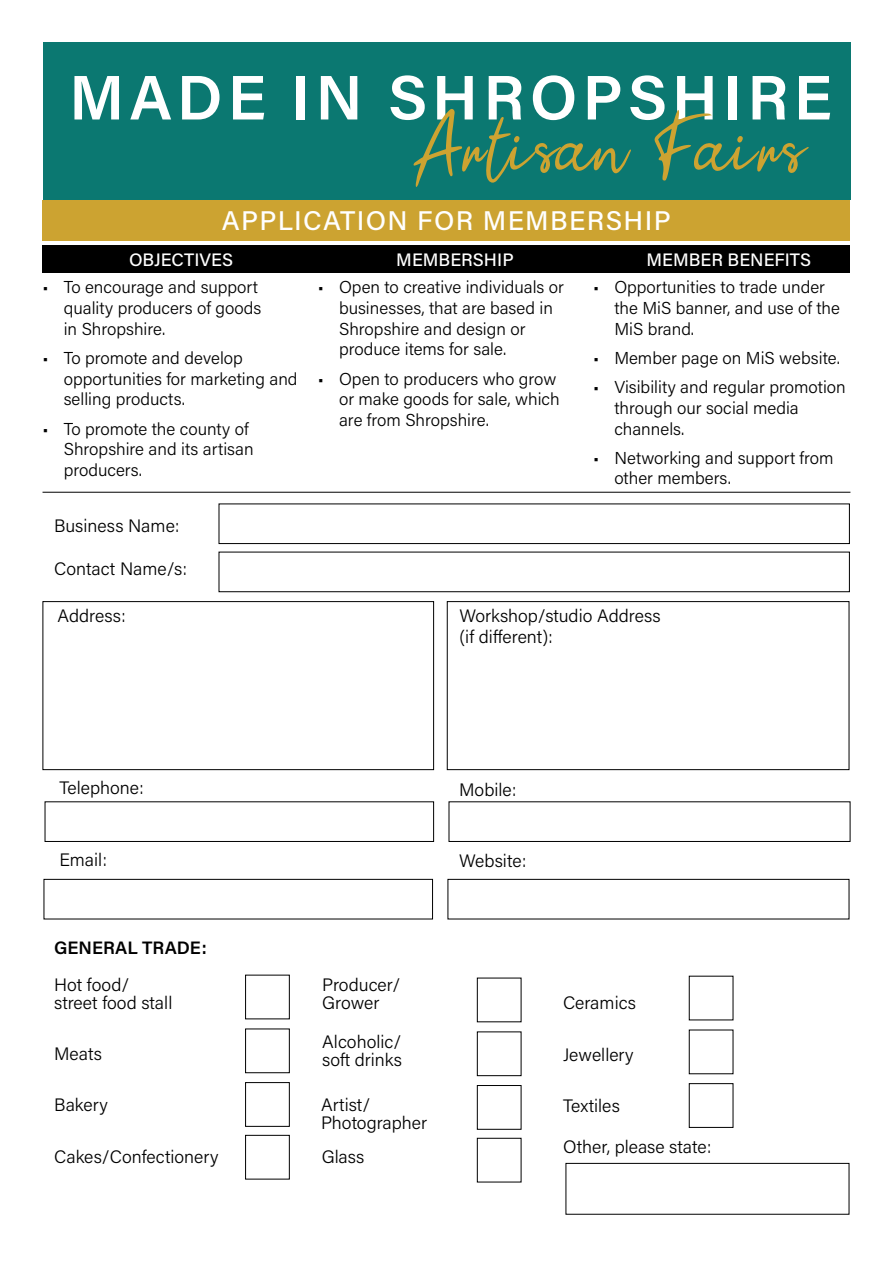
<style>
.page{position:relative;width:893px;height:1263px;background:#fff}
.page>*{position:absolute;margin:0;border:0;box-sizing:border-box;transform-origin:0 0}
.t1{font:80.55px "Paul Signature";letter-spacing:.03em;color:#cda331}
.t2{font:600 62.85px "Acumin Pro";letter-spacing:.08em;color:#fff}
.t3{font:500 27px "Acumin Pro";letter-spacing:.05em;color:#fff}
.t4{font:300 18px/18px "Acumin Pro";color:#000}
.t5{font:500 18px "Acumin Pro";color:#fff}
.t6{font:600 18px "Acumin Pro";color:#000}
.t7{font:300 17.25px/20.7px "Acumin Pro";color:#000}
</style>
<div class="page">
<div style="left:43px;top:43px;width:807px;height:157px;background:#0b7871"></div>
<div style="left:43px;top:200px;width:807px;height:40px;background:#cca331"></div>
<div style="left:43px;top:246px;width:807px;height:27px;background:#000"></div>
<hr style="left:43px;top:492px;width:807px;height:1px;background:#000">
<div style="left:219px;top:503px;width:631px;height:41px;border:1px solid #000"></div>
<div style="left:219px;top:552px;width:631px;height:40px;border:1px solid #000"></div>
<div style="left:43px;top:601px;width:391px;height:169px;border:1px solid #000"></div>
<div style="left:447px;top:601px;width:402px;height:169px;border:1px solid #000"></div>
<div style="left:449px;top:801px;width:401px;height:41px;border:1px solid #000"></div>
<div style="left:448px;top:879px;width:401px;height:40px;border:1px solid #000"></div>
<div style="left:45px;top:801px;width:389px;height:41px;border:1px solid #000"></div>
<div style="left:44px;top:879px;width:389px;height:40px;border:1px solid #000"></div>
<div style="left:245px;top:975px;width:45px;height:44px;border:1px solid #000"></div>
<div style="left:245px;top:1028px;width:45px;height:45px;border:1px solid #000"></div>
<div style="left:477px;top:1031px;width:44px;height:45px;border:1px solid #000"></div>
<div style="left:245px;top:1082px;width:45px;height:45px;border:1px solid #000"></div>
<div style="left:477px;top:1085px;width:44px;height:45px;border:1px solid #000"></div>
<div style="left:689px;top:1083px;width:44px;height:45px;border:1px solid #000"></div>
<div style="left:245px;top:1135px;width:45px;height:44px;border:1px solid #000"></div>
<div style="left:477px;top:1138px;width:44px;height:44px;border:1px solid #000"></div>
<div style="left:566px;top:1163px;width:283px;height:51px;border:1px solid #000"></div>
<h2 class="t2" style="left:69px;top:54px;width:764px">MADE IN SHROPSHIRE</h2>
<h1 class="t1" style="left:412px;top:94px;width:393px">Artisan Fairs</h1>
<h3 class="t3" style="left:222px;top:202px;width:450px">APPLICATION FOR MEMBERSHIP</h3>
<p class="t5" style="left:129px;top:247px;width:106px">OBJECTIVES</p>
<p class="t5" style="left:396px;top:247px;width:119px">MEMBERSHIP</p>
<p class="t5" style="left:646px;top:247px;width:166px">MEMBER BENEFITS</p>
<p class="t7" style="left:64px;top:276px;width:199px;text-indent:-21px">• To encourage and support quality producers of goods in Shropshire.</p>
<p class="t7" style="left:64px;top:347px;width:235px;text-indent:-21px">• To promote and develop opportunities for marketing and selling products.</p>
<p class="t7" style="left:64px;top:417px;width:191px;text-indent:-21px">• To promote the county of<br>Shropshire and its artisan producers.</p>
<p class="t4" style="left:54px;top:516px;width:127px">Business Name:</p>
<p class="t4" style="left:54px;top:559px;width:134px">Contact Name/s:</p>
<p class="t7" style="left:339px;top:276px;width:226px;text-indent:-21px">• Open to creative individuals or businesses, that are based in<br>Shropshire and design or produce items for sale.</p>
<p class="t7" style="left:339px;top:368px;width:222px;text-indent:-21px">• Open to producers who grow or make goods for sale, which are from Shropshire.</p>
<p class="t7" style="left:614px;top:276px;width:227px;text-indent:-21px">• Opportunities to trade under the MiS banner, and use of the<br>MiS brand.</p>
<p class="t7" style="left:593px;top:347px;width:248px">• Member page on MiS website.</p>
<p class="t7" style="left:614px;top:376px;width:233px;text-indent:-21px">• Visibility and regular promotion through our social media channels.</p>
<p class="t7" style="left:614px;top:447px;width:221px;text-indent:-21px">• Networking and support from other members.</p>
<p class="t4" style="left:57px;top:606px;width:70px">Address:</p>
<p class="t4" style="left:459px;top:604px;width:203px;line-height:21.6px">Workshop/studio Address (if different):</p>
<p class="t4" style="left:60px;top:778px;width:86px">Telephone:</p>
<p class="t4" style="left:60px;top:850px;width:49px">Email:</p>
<p class="t6" style="left:54px;top:935px;width:154px">GENERAL TRADE:</p>
<p class="t4" style="left:54px;top:975px;width:120px">Hot food/ street food stall</p>
<p class="t4" style="left:54px;top:1044px;width:49px">Meats</p>
<p class="t4" style="left:54px;top:1095px;width:55px">Bakery</p>
<p class="t4" style="left:54px;top:1147px;width:166px">Cakes/Confectionery</p>
<p class="t4" style="left:459px;top:779px;width:59px">Mobile:</p>
<p class="t4" style="left:459px;top:851px;width:68px">Website:</p>
<p class="t4" style="left:322px;top:975px;width:80px">Producer/<br>Grower</p>
<p class="t4" style="left:322px;top:1032px;width:81px">Alcoholic/ soft drinks</p>
<p class="t4" style="left:321px;top:1095px;width:108px">Artist/<br>Photographer</p>
<p class="t4" style="left:322px;top:1147px;width:44px">Glass</p>
<p class="t4" style="left:563px;top:993px;width:75px">Ceramics</p>
<p class="t4" style="left:563px;top:1044px;width:72px">Jewellery</p>
<p class="t4" style="left:563px;top:1096px;width:58px">Textiles</p>
<p class="t4" style="left:563px;top:1137px;width:150px">Other, please state:</p>
</div>
